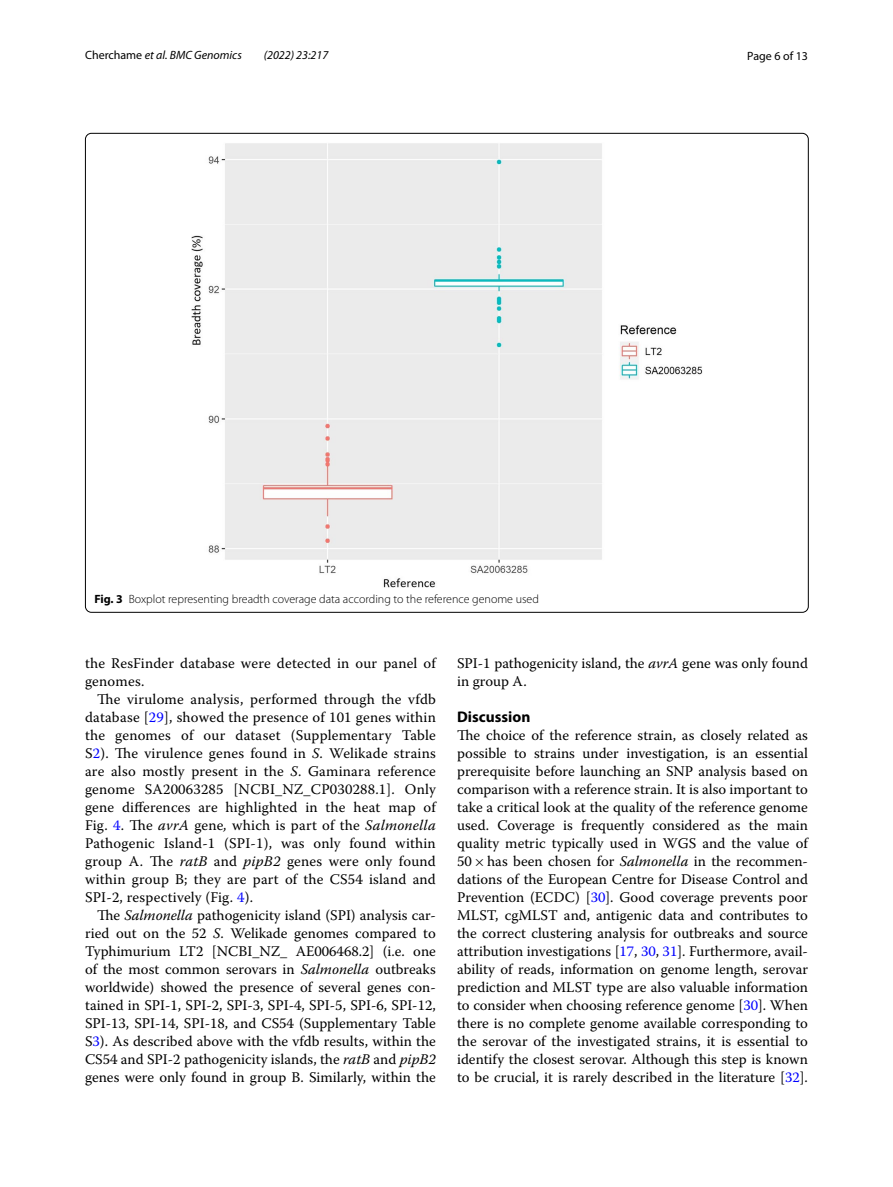
<style>
.page{position:relative;width:893px;height:1187px;background:#fff}
.page>*{position:absolute;margin:0;border:0;box-sizing:border-box;transform-origin:0 0}
.t1{font:700 15.45px "Myriad Pro";color:#000}
.t2{font:14.7px/18px "Warnock Pro";letter-spacing:.005em;color:#000;text-align:justify}
.t3{font:300 12px "Myriad Pro";color:#000}
.t4{font:italic 12px "Myriad Pro";color:#000}
.t5{font:12px "Myriad Pro";color:#000}
.s1{font-style:normal}
.s2{font-weight:700}
.s3{color:#00f}
.s4{font-style:italic}
.s5{font-family:"MTSY"}
</style>
<div class="page">
<img style="left:192px;top:143px;width:510px;height:444px">
<p class="t4" style="left:85px;top:48px;width:158px"><span class="s1">Cherchame</span> et al. BMC Genomics</p>
<p class="t4" style="left:264px;top:48px;width:66px">(2022) 23:217</p>
<p class="t5" style="left:747px;top:48px;width:62px">Page 6 of 13</p>
<p class="t3" style="left:94px;top:592px;width:446px"><span class="s2">Fig. 3</span> Boxplot representing breadth coverage data according to the reference genome used</p>
<p class="t2" style="left:85px;top:654px;width:352px">the ResFinder database were detected in our panel of genomes.</p>
<p class="t2" style="left:85px;top:690px;width:352px;text-indent:12px">The virulome analysis, performed through the vfdb database [<span class="s3">29</span>], showed the presence of 101 genes within the genomes of our dataset (Supplementary Table S<span class="s3">2</span>). The virulence genes found in <span class="s4">S</span>. Welikade strains are also mostly present in the <span class="s4">S</span>. Gaminara reference genome SA20063285 [NCBI_NZ_CP030288.1]. Only gene differences are highlighted in the heat map of Fig. <span class="s3">4</span>. The <span class="s4">avrA</span> gene<span class="s4">,</span> which is part of the <span class="s4">Salmonella </span>Pathogenic Island-1 (SPI-1), was only found within group A. The <span class="s4">ratB</span> and <span class="s4">pipB2</span> genes were only found within group B; they are part of the CS54 island and SPI-2, respectively (Fig. <span class="s3">4</span>).</p>
<p class="t2" style="left:85px;top:906px;width:352px;text-indent:12px">The <span class="s4">Salmonella</span> pathogenicity island (SPI) analysis car&shy;ried out on the 52 <span class="s4">S</span>. Welikade genomes compared to Typhimurium LT2 [NCBI_NZ_ AE006468.2] (i.e. one of the most common serovars in <span class="s4">Salmonella</span> outbreaks worldwide) showed the presence of several genes con&shy;tained in SPI-1, SPI-2, SPI-3, SPI-4, SPI-5, SPI-6, SPI-12, SPI-13, SPI-14, SPI-18, and CS54 (Supplementary Table S<span class="s3">3</span>). As described above with the vfdb results, within the CS54 and SPI-2 pathogenicity islands, the <span class="s4">ratB</span> and <span class="s4">pipB2 </span>genes were only found in group B. Similarly, within the</p>
<p class="t2" style="left:457px;top:654px;width:352px">SPI-1 pathogenicity island, the <span class="s4">avrA</span> gene was only found in group A.</p>
<p class="t1" style="left:457px;top:707px;width:75px">Discussion</p>
<p class="t2" style="left:457px;top:726px;width:352px">The choice of the reference strain, as closely related as possible to strains under investigation, is an essential prerequisite before launching an SNP analysis based on comparison with a reference strain. It is also important to take a critical look at the quality of the reference genome used. Coverage is frequently considered as the main quality metric typically used in WGS and the value of 50<span class="s5">×</span>has been chosen for <span class="s4">Salmonella</span> in the recommen&shy;dations of the European Centre for Disease Control and Prevention (ECDC) [<span class="s3">30</span>]. Good coverage prevents poor MLST, cgMLST and, antigenic data and contributes to the correct clustering analysis for outbreaks and source attribution investigations [<span class="s3">17</span>, <span class="s3">30</span>, <span class="s3">31</span>]. Furthermore, avail&shy;ability of reads, information on genome length, serovar prediction and MLST type are also valuable information to consider when choosing reference genome [<span class="s3">30</span>]. When there is no complete genome available corresponding to the serovar of the investigated strains, it is essential to identify the closest serovar. Although this step is known to be crucial, it is rarely described in the literature [<span class="s3">32</span>].</p>
</div>
